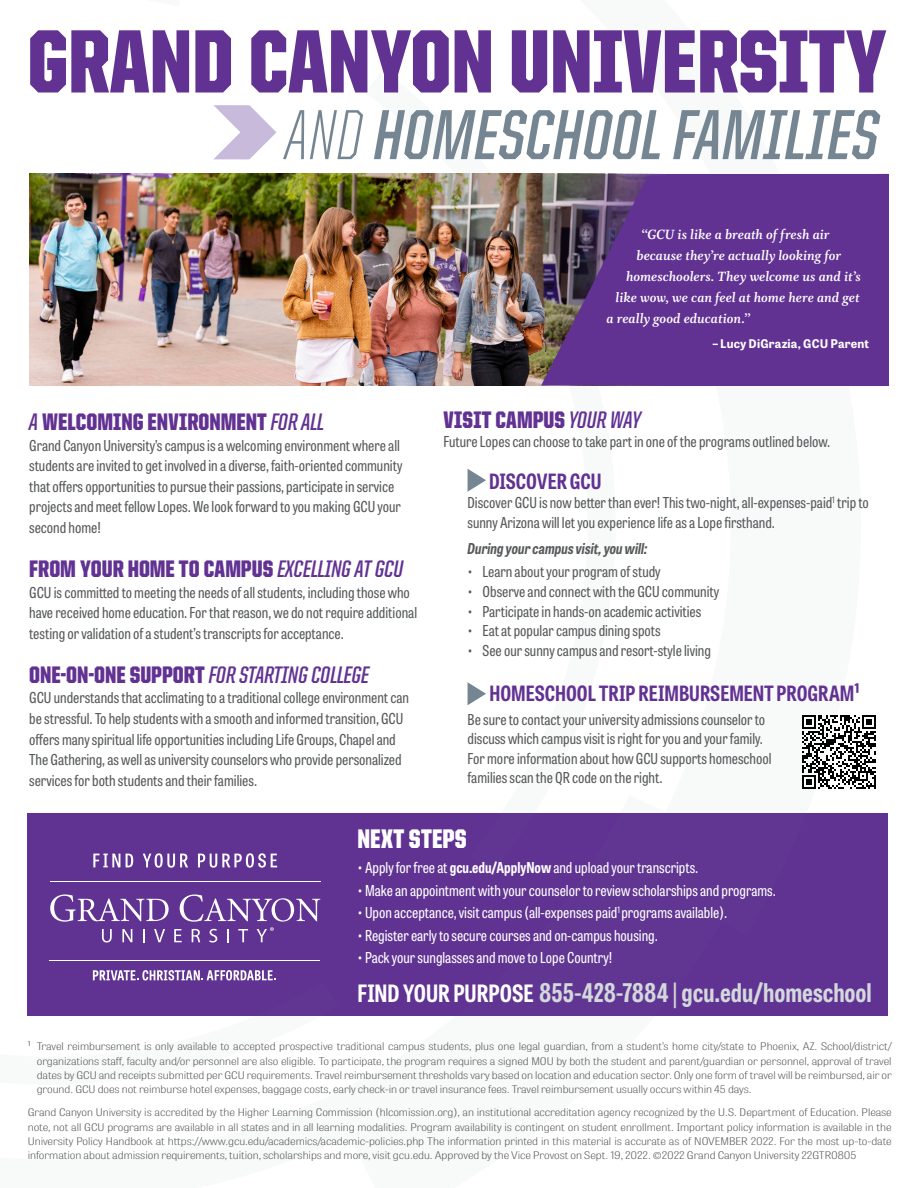
<style>
.page{position:relative;width:918px;height:1188px;background:#fff}
.page>*{position:absolute;margin:0;border:0;box-sizing:border-box;transform-origin:0 0}
.t1{font:900 90.15px "United Sans Cond";color:#623293}
.t2{font:700 70.95px "United Italic Cond";color:#758592}
.t3{font:900 27px "United Sans Cond";letter-spacing:.01em;color:#fff}
.t4{font:700 25.65px "Tablet Gothic Condensed";color:#d3d8dc}
.t5{font:900 24px "United Sans Cond";letter-spacing:.005em;color:#623293}
.t6{font:700 24px "United Italic Cond";letter-spacing:-.02em;color:#623293}
.t7{font:700 21px "Tablet Gothic Condensed";color:#623293}
.t8{font:15px/20.5px "Tablet Gothic Condensed";color:#57595b}
.t9{font:15px "Tablet Gothic Condensed";color:#fff}
.t10{font:15px "Whitman Bold Italic Os F";color:#fff}
.t11{font:italic 700 15px "Tablet Gothic Condensed";color:#57595b}
.t12{font:700 12px "Tablet Gothic";letter-spacing:.015em;color:#fff}
.t13{font:100 10.5px/14.2px "Tablet Gothic Condensed";color:#57595b;text-align:justify;scale:1.33 1}
.s1{font-weight:300}
.s2{font-family:"United Italic Cond";font-weight:700}
.s3{font-family:"United Sans Cond";font-weight:900}
.s4{font-weight:700}
.s5{font-size:23.85px;color:#fff}
.s6{font-weight:400}
</style>
<div class="page">
<div style="left:28px;top:813px;width:860px;height:202px;background:#603393"></div>
<svg style="left:27px;top:813px;width:312px;height:203px"></svg>
<svg style="left:468px;top:469px;width:18px;height:23px"></svg>
<svg style="left:468px;top:682px;width:18px;height:23px"></svg>
<img style="left:29px;top:174px;width:512px;height:212px">
<svg style="left:541px;top:174px;width:348px;height:212px;background:#613789"></svg>
<svg style="left:93px;top:854px;width:27px;height:13px"></svg>
<svg style="left:126px;top:854px;width:7px;height:13px"></svg>
<svg style="left:143px;top:853px;width:45px;height:15px"></svg>
<svg style="left:198px;top:853px;width:79px;height:15px"></svg>
<svg style="left:50px;top:895px;width:270px;height:48px"></svg>
<hr style="left:49px;top:960px;width:270px;height:1px;background:#fff">
<hr style="left:50px;top:881px;width:270px;height:1px;background:#fff">
<svg style="left:93px;top:970px;width:183px;height:10px"></svg>
<svg style="left:802px;top:715px;width:74px;height:74px"></svg>
<svg style="left:213px;top:105px;width:63px;height:54px"></svg>
<h1 class="t1" style="left:27px;top:14px;width:861px">GRAND CANYON UNIVERSITY</h1>
<h2 class="t2" style="left:286px;top:98px;width:594px"><span class="s1">AND</span> HOMESCHOOL FAMILIES</h2>
<h3 class="t5" style="left:29px;top:409px;width:297px"><span class="s2">A</span> WELCOMING ENVIRONMENT <span class="s2">FOR ALL</span></h3>
<p class="t8" style="left:29px;top:434px;width:375px">Grand Canyon University’s campus is a welcoming environment where all students are invited to get involved in a diverse, faith-oriented community that offers opportunities to pursue their passions, participate in service projects and meet fellow Lopes. We look forward to you making GCU your second home!</p>
<h3 class="t5" style="left:29px;top:556px;width:376px">FROM YOUR HOME TO CAMPUS <span class="s2">EXCELLING AT GCU</span></h3>
<p class="t8" style="left:29px;top:581px;width:389px">GCU is committed to meeting the needs of all students, including those who have received home education. For that reason, we do not require additional testing or validation of a student’s transcripts for acceptance.</p>
<h3 class="t6" style="left:29px;top:662px;width:342px"><span class="s3">ONE-ON-ONE SUPPORT</span> FOR STARTING COLLEGE</h3>
<p class="t8" style="left:29px;top:687px;width:381px">GCU understands that acclimating to a traditional college environment can be stressful. To help students with a smooth and informed transition, GCU offers many spiritual life opportunities including Life Groups, Chapel and The Gathering, as well as university counselors who provide personalized services for both students and their families.</p>
<p class="t10" style="left:641px;top:227px;width:190px">“GCU is like a breath of fresh air</p>
<p class="t10" style="left:637px;top:248px;width:206px">because they’re actually looking for</p>
<p class="t10" style="left:626px;top:269px;width:236px">homeschoolers. They welcome us and it’s</p>
<p class="t10" style="left:616px;top:290px;width:246px">like wow, we can feel at home here and get</p>
<p class="t10" style="left:607px;top:311px;width:145px">a really good education.”</p>
<p class="t12" style="left:713px;top:336px;width:158px">– Lucy DiGrazia, GCU Parent</p>
<h3 class="t5" style="left:444px;top:407px;width:199px">VISIT CAMPUS <span class="s2">YOUR WAY</span></h3>
<p class="t8" style="left:444px;top:431px;width:388px">Future Lopes can choose to take part in one of the programs outlined below.</p>
<h3 class="t7" style="left:489px;top:467px;width:114px">DISCOVER GCU</h3>
<p class="t8" style="left:468px;top:492px;width:403px;line-height:19.5px">Discover GCU is now better than ever! This two-night, all-expenses-paid<sup>1</sup> trip to sunny Arizona will let you experience life as a Lope firsthand.</p>
<p class="t11" style="left:468px;top:537px;width:182px">During your campus visit, you will:</p>
<p class="t8" style="left:468px;top:561px;width:195px">• Learn about your program of study</p>
<p class="t8" style="left:468px;top:581px;width:253px">• Observe and connect with the GCU community</p>
<p class="t8" style="left:468px;top:600px;width:235px">• Participate in hands-on academic activities</p>
<p class="t8" style="left:468px;top:620px;width:195px">• Eat at popular campus dining spots</p>
<p class="t8" style="left:468px;top:640px;width:245px">• See our sunny campus and resort-style living</p>
<h3 class="t7" style="left:489px;top:679px;width:372px">HOMESCHOOL TRIP REIMBURSEMENT PROGRAM¹</h3>
<p class="t8" style="left:468px;top:709px;width:306px;line-height:19.5px">Be sure to contact your university admissions counselor to discuss which campus visit is right for you and your family.<br>For more information about how GCU supports homeschool families scan the QR code on the right.</p>
<h3 class="t3" style="left:357px;top:824px;width:111px">NEXT STEPS</h3>
<p class="t9" style="left:357px;top:858px;width:342px">• Apply for free at <span class="s4">gcu.edu/ApplyNow</span> and upload your transcripts.</p>
<p class="t9" style="left:357px;top:880px;width:420px">• Make an appointment with your counselor to review scholarships and programs.</p>
<p class="t9" style="left:357px;top:903px;width:371px">• Upon acceptance, visit campus (all-expenses paid<sup>1</sup> programs available).</p>
<p class="t9" style="left:357px;top:925px;width:302px">• Register early to secure courses and on-campus housing.</p>
<p class="t9" style="left:357px;top:948px;width:256px">• Pack your sunglasses and move to Lope Country!</p>
<h3 class="t4" style="left:357px;top:975px;width:516px"><span class="s5">FIND YOUR PURPOSE</span> 855-428-7884 <span class="s6">|</span> gcu.edu/homeschool</h3>
<p class="t13" style="left:37px;top:1039px;width:644px;text-indent:-9px">¹ Travel reimbursement is only available to accepted prospective traditional campus students, plus one legal guardian, from a student’s home city/state to Phoenix, AZ. School/district/ organizations staff, faculty and/or personnel are also eligible. To participate, the program requires a signed MOU by both the student and parent/guardian or personnel, approval of travel dates by GCU and receipts submitted per GCU requirements. Travel reimbursement thresholds vary based on location and education sector. Only one form of travel will be reimbursed, air or ground. GCU does not reimburse hotel expenses, baggage costs, early check-in or travel insurance fees. Travel reimbursement usually occurs within 45 days.</p>
<p class="t13" style="left:28px;top:1105px;width:651px">Grand Canyon University is accredited by the Higher Learning Commission (hlcomission.org), an institutional accreditation agency recognized by the U.S. Department of Education. Please note, not all GCU programs are available in all states and in all learning modalities. Program availability is contingent on student enrollment. Important policy information is available in the University Policy Handbook at https://www.gcu.edu/academics/academic-policies.php The information printed in this material is accurate as of NOVEMBER 2022. For the most up-to-date information about admission requirements, tuition, scholarships and more, visit gcu.edu. Approved by the Vice Provost on Sept. 19, 2022. ©2022 Grand Canyon University 22GTR0805</p>
</div>
